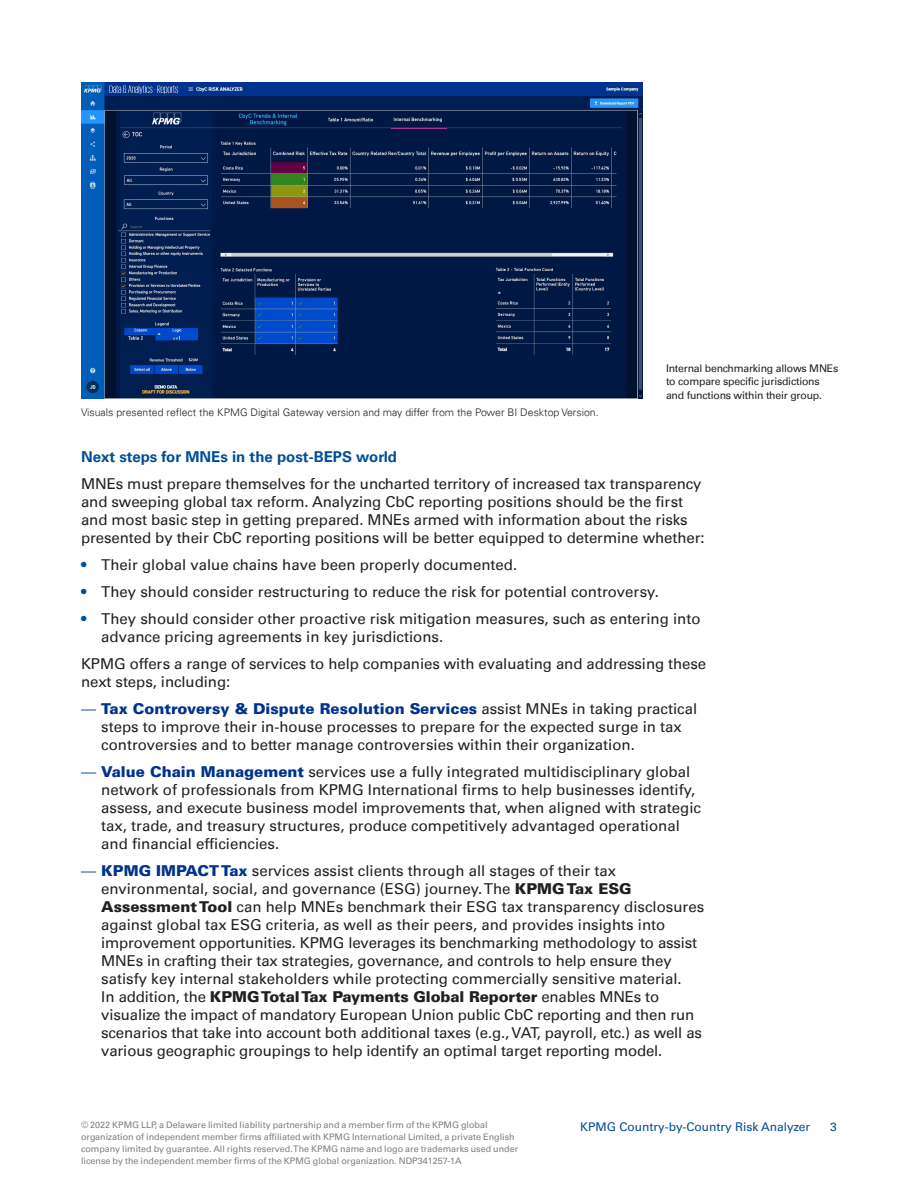
<style>
.page{position:relative;width:918px;height:1188px;background:#fff}
.page>*{position:absolute;margin:0;border:0;box-sizing:border-box;transform-origin:0 0}
.t1{font:15px/18px "Univers 55 Roman";color:#231f20}
.t2{font:900 15px "Univers 75";color:#00338d}
.t3{font:900 15px "Univers 75";letter-spacing:-.01em;color:#231f20}
.t4{font:700 15px "Univers 65";color:#014d97}
.t5{font:12px "Univers 55 Roman";color:#014d97}
.t6{font:300 10.5px "Univers 45";color:#231f20}
.t7{font:10.5px/13.5px "Univers 55 Roman";letter-spacing:-.02em;color:#231f20}
.t8{font:9px/12px "Univers 55 Roman";color:#7c7e81}
.s1{color:#014d97}
.s2{font-family:"Univers 45";font-weight:300;color:#014d97}
.s3{font-family:"Univers 55 Roman";font-weight:400;color:#231f20}
.s4{font-family:"Univers 75";font-weight:900;color:#00338d}
.s5{font-family:"Univers 75";font-weight:900}
.s6{font-family:"Univers 55 Roman";font-weight:400}
</style>
<div class="page">
<img style="left:81px;top:83px;width:562px;height:316px">
<p class="t6" style="left:81px;top:406px;width:519px">Visuals presented reflect the KPMG Digital Gateway version and may differ from the Power BI Desktop Version.</p>
<p class="t7" style="left:666px;top:361px;width:174px">Internal benchmarking allows MNEs to compare specific jurisdictions and functions within their group.</p>
<p class="t4" style="left:81px;top:448px;width:318px">Next steps for MNEs in the post-BEPS world</p>
<p class="t1" style="left:81px;top:475px;width:625px">MNEs must prepare themselves for the uncharted territory of increased tax transparency and sweeping global tax reform. Analyzing CbC reporting positions should be the first and most basic step in getting prepared. MNEs armed with information about the risks presented by their CbC reporting positions will be better equipped to determine whether:</p>
<p class="t1" style="left:81px;top:556px;width:438px"><span class="s1">•</span> Their global value chains have been properly documented.</p>
<p class="t1" style="left:81px;top:583px;width:579px"><span class="s1">•</span> They should consider restructuring to reduce the risk for potential controversy.</p>
<p class="t1" style="left:101px;top:610px;width:601px;text-indent:-20px"><span class="s1">•</span> They should consider other proactive risk mitigation measures, such as entering into advance pricing agreements in key jurisdictions.</p>
<p class="t1" style="left:81px;top:655px;width:627px">KPMG offers a range of services to help companies with evaluating and addressing these next steps, including:</p>
<p class="t2" style="left:81px;top:699px;width:618px"><span class="s2">—</span> Tax Controversy &amp; Dispute Resolution Services <span class="s3">assist MNEs in taking practical</span></p>
<p class="t1" style="left:101px;top:718px;width:582px">steps to improve their in-house processes to prepare for the expected surge in tax controversies and to better manage controversies within their organization.</p>
<p class="t1" style="left:101px;top:763px;width:601px;text-indent:-20px"><span class="s2">—</span> <span class="s4">Value Chain Management</span> services use a fully integrated multidisciplinary global network of professionals from KPMG International firms to help businesses identify, assess, and execute business model improvements that, when aligned with strategic tax, trade, and treasury structures, produce competitively advantaged operational and financial efficiencies.</p>
<p class="t1" style="left:101px;top:862px;width:604px;text-indent:-20px"><span class="s2">—</span> <span class="s4">KPMG IMPACT Tax</span> services assist clients through all stages of their tax environmental, social, and governance (ESG) journey. The <span class="s5">KPMG Tax ESG Assessment Tool</span> can help MNEs benchmark their ESG tax transparency disclosures against global tax ESG criteria, as well as their peers, and provides insights into improvement opportunities. KPMG leverages its benchmarking methodology to assist MNEs in crafting their tax strategies, governance, and controls to help ensure they satisfy key internal stakeholders while protecting commercially sensitive material.</p>
<p class="t3" style="left:101px;top:987px;width:560px"><span class="s6">In addition, the</span> KPMG Total Tax Payments Global Reporter <span class="s6">enables MNEs to</span></p>
<p class="t1" style="left:101px;top:1006px;width:602px">visualize the impact of mandatory European Union public CbC reporting and then run scenarios that take into account both additional taxes (e.g., VAT, payroll, etc.) as well as various geographic groupings to help identify an optimal target reporting model.</p>
<p class="t8" style="left:81px;top:1119px;width:408px">© 2022 KPMG LLP, a Delaware limited liability partnership and a member firm of the KPMG global</p>
<p class="t5" style="left:580px;top:1120px;width:231px">KPMG Country-by-Country Risk Analyzer</p>
<p class="t5" style="left:830px;top:1120px;width:8px">3</p>
<p class="t8" style="left:81px;top:1131px;width:439px">organization of independent member firms affiliated with KPMG International Limited, a private English company limited by guarantee. All rights reserved. The KPMG name and logo are trademarks used under license by the independent member firms of the KPMG global organization. NDP341257-1A</p>
</div>
